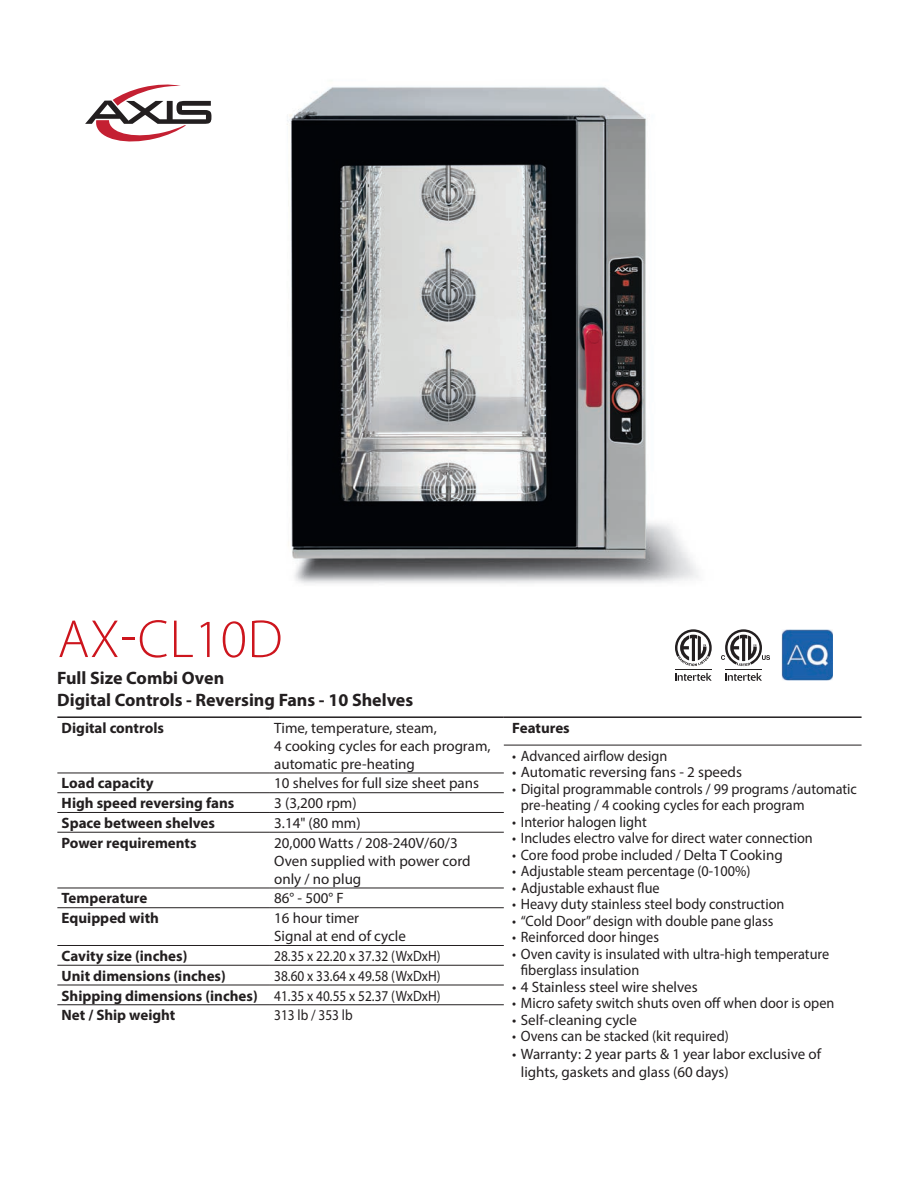
<style>
.page{position:relative;width:918px;height:1188px;background:#fff}
.page>*{position:absolute;margin:0;border:0;box-sizing:border-box;transform-origin:0 0}
.t1{font:300 54px "Myriad Pro";letter-spacing:.01em;color:#cd151d}
.t2{font:700 18px "Myriad Pro";color:#231f20}
.t3{font:15px/16.5px "Myriad Pro";color:#231f20;scale:.95 1}
.t4{font:15px/18px "Myriad Pro";color:#231f20}
.t5{font:700 15px "Myriad Pro";color:#231f20}
.t6{font:15px "Myriad Pro";color:#231f20;scale:.89 1}
</style>
<div class="page">
<img style="left:782px;top:629px;width:51px;height:51px">
<svg style="left:675px;top:673px;width:37px;height:8px"></svg>
<hr style="left:675px;top:669px;width:37px;height:1px;background:#231f20">
<svg style="left:675px;top:629px;width:37px;height:37px"></svg>
<svg style="left:725px;top:673px;width:37px;height:8px"></svg>
<hr style="left:725px;top:669px;width:37px;height:1px;background:#231f20">
<svg style="left:721px;top:629px;width:49px;height:37px"></svg>
<img style="left:211px;top:86px;width:488px;height:498px">
<hr style="left:57px;top:716px;width:213px;height:2px;background:#231f20">
<hr style="left:270px;top:716px;width:234px;height:2px;background:#231f20">
<hr style="left:504px;top:716px;width:358px;height:2px;background:#231f20">
<hr style="left:504px;top:745px;width:358px;height:1px;background:#231f20">
<hr style="left:270px;top:773px;width:234px;height:1px;background:#231f20">
<hr style="left:270px;top:792px;width:234px;height:1px;background:#231f20">
<hr style="left:270px;top:812px;width:234px;height:1px;background:#231f20">
<hr style="left:270px;top:832px;width:234px;height:1px;background:#231f20">
<hr style="left:270px;top:888px;width:234px;height:1px;background:#231f20">
<hr style="left:270px;top:907px;width:234px;height:1px;background:#231f20">
<hr style="left:270px;top:945px;width:234px;height:1px;background:#231f20">
<hr style="left:270px;top:965px;width:234px;height:1px;background:#231f20">
<hr style="left:57px;top:773px;width:213px;height:1px;background:#231f20">
<hr style="left:57px;top:792px;width:213px;height:1px;background:#231f20">
<hr style="left:57px;top:812px;width:213px;height:1px;background:#231f20">
<hr style="left:57px;top:832px;width:213px;height:1px;background:#231f20">
<hr style="left:57px;top:888px;width:213px;height:1px;background:#231f20">
<hr style="left:57px;top:907px;width:213px;height:1px;background:#231f20">
<hr style="left:57px;top:945px;width:213px;height:1px;background:#231f20">
<hr style="left:57px;top:965px;width:213px;height:1px;background:#231f20">
<hr style="left:57px;top:985px;width:213px;height:1px;background:#231f20">
<hr style="left:270px;top:985px;width:234px;height:1px;background:#231f20">
<hr style="left:57px;top:1004px;width:213px;height:1px;background:#231f20">
<hr style="left:270px;top:1004px;width:234px;height:1px;background:#231f20">
<svg style="left:85px;top:84px;width:126px;height:58px"></svg>
<p class="t1" style="left:58px;top:607px;width:226px">AX-CL10D</p>
<p class="t2" style="left:57px;top:666px;width:169px">Full Size Combi Oven</p>
<p class="t2" style="left:57px;top:688px;width:358px">Digital Controls - Reversing Fans - 10 Shelves</p>
<p class="t5" style="left:62px;top:718px;width:104px">Digital controls</p>
<p class="t4" style="left:274px;top:718px;width:218px">Time, temperature, steam,<br>4 cooking cycles for each program, automatic pre-heating</p>
<p class="t5" style="left:512px;top:718px;width:59px">Features</p>
<p class="t3" style="left:512px;top:747px;width:165px">• Advanced airflow design</p>
<p class="t4" style="left:512px;top:763px;width:231px">• Automatic reversing fans - 2 speeds</p>
<p class="t3" style="left:521px;top:780px;width:355px;text-indent:-9px">• Digital programmable controls / 99 programs /automatic pre-heating / 4 cooking cycles for each program</p>
<p class="t3" style="left:512px;top:813px;width:143px">• Interior halogen light</p>
<p class="t3" style="left:512px;top:830px;width:318px">• Includes electro valve for direct water connection</p>
<p class="t3" style="left:512px;top:846px;width:286px">• Core food probe included / Delta T Cooking</p>
<p class="t3" style="left:512px;top:863px;width:252px">• Adjustable steam percentage (0-100%)</p>
<p class="t3" style="left:512px;top:879px;width:157px">• Adjustable exhaust flue</p>
<p class="t3" style="left:512px;top:896px;width:288px">• Heavy duty stainless steel body construction</p>
<p class="t3" style="left:512px;top:912px;width:276px">• “Cold Door” design with double pane glass</p>
<p class="t3" style="left:512px;top:929px;width:156px">• Reinforced door hinges</p>
<p class="t3" style="left:521px;top:945px;width:326px;text-indent:-9px">• Oven cavity is insulated with ultra-high temperature fiberglass insulation</p>
<p class="t4" style="left:512px;top:977px;width:187px">• 4 Stainless steel wire shelves</p>
<p class="t3" style="left:512px;top:995px;width:341px">• Micro safety switch shuts oven off when door is open</p>
<p class="t4" style="left:512px;top:1010px;width:126px">• Self-cleaning cycle</p>
<p class="t3" style="left:512px;top:1028px;width:229px">• Ovens can be stacked (kit required)</p>
<p class="t4" style="left:521px;top:1045px;width:302px;text-indent:-9px">• Warranty: 2 year parts &amp; 1 year labor exclusive of lights, gaskets and glass (60 days)</p>
<p class="t5" style="left:62px;top:774px;width:94px">Load capacity</p>
<p class="t4" style="left:274px;top:774px;width:206px">10 shelves for full size sheet pans</p>
<p class="t5" style="left:62px;top:793px;width:174px">High speed reversing fans</p>
<p class="t4" style="left:274px;top:794px;width:84px">3 (3,200 rpm)</p>
<p class="t5" style="left:62px;top:813px;width:155px">Space between shelves</p>
<p class="t4" style="left:274px;top:814px;width:88px">3.14" (80 mm)</p>
<p class="t5" style="left:62px;top:833px;width:136px">Power requirements</p>
<p class="t4" style="left:274px;top:833px;width:185px">20,000 Watts / 208-240V/60/3</p>
<p class="t4" style="left:274px;top:851px;width:198px">Oven supplied with power cord only / no plug</p>
<p class="t5" style="left:62px;top:889px;width:87px">Temperature</p>
<p class="t4" style="left:274px;top:889px;width:71px">86° - 500° F</p>
<p class="t5" style="left:62px;top:908px;width:99px">Equipped with</p>
<p class="t4" style="left:274px;top:909px;width:133px">16 hour timer<br>Signal at end of cycle</p>
<p class="t5" style="left:62px;top:946px;width:127px">Cavity size (inches)</p>
<p class="t6" style="left:274px;top:947px;width:188px">28.35 x 22.20 x 37.32 (WxDxH)</p>
<p class="t5" style="left:62px;top:966px;width:166px">Unit dimensions (inches)</p>
<p class="t6" style="left:274px;top:966px;width:188px">38.60 x 33.64 x 49.58 (WxDxH)</p>
<p class="t5" style="left:62px;top:986px;width:198px">Shipping dimensions (inches)</p>
<p class="t6" style="left:274px;top:986px;width:188px">41.35 x 40.55 x 52.37 (WxDxH)</p>
<p class="t5" style="left:62px;top:1005px;width:115px">Net / Ship weight</p>
<p class="t6" style="left:274px;top:1006px;width:90px">313 lb / 353 lb</p>
</div>
